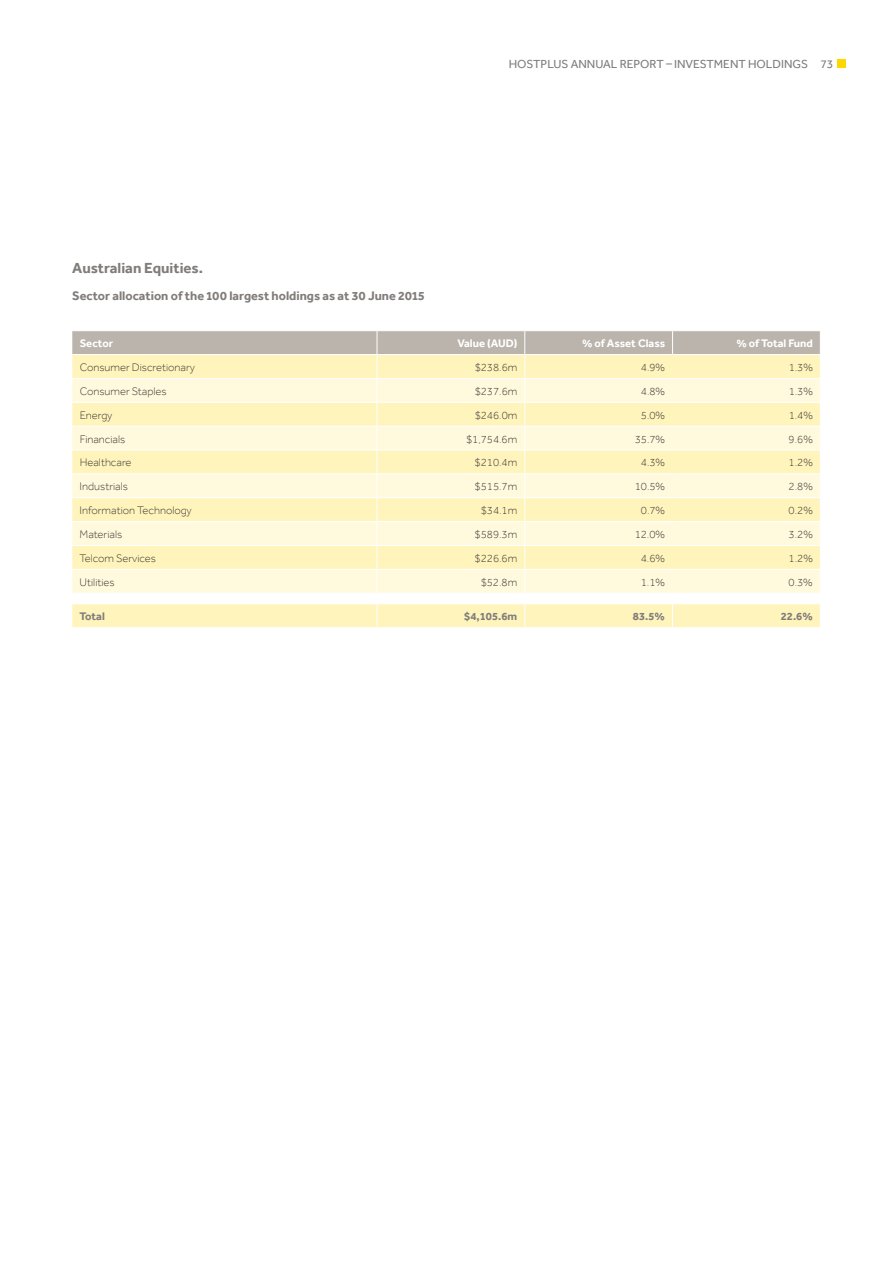
<style>
.page{position:relative;width:893px;height:1263px;background:#fff}
.page>*{position:absolute;margin:0;border:0;box-sizing:border-box;transform-origin:0 0}
.t1{font:700 15px "Effra";color:#7f7c7a}
.t2{font:700 12.75px "Effra";color:#7f7c7a}
.t3{font:12px "Effra";color:#7f7c7a}
.t4{font:300 11.25px "Effra";color:#413c38}
.t5{font:700 11.25px "Effra";color:#fff}
.t6{font:700 11.25px "Effra";color:#7f7c7a}
</style>
<div class="page">
<div style="left:838px;top:60px;width:8px;height:8px;background:#ffd700"></div>
<svg style="left:72px;top:331px;width:748px;height:296px;background:#f9f2cc"></svg>
<hr style="left:72px;top:354px;width:305px;height:1px;background:#fff">
<hr style="left:377px;top:354px;width:148px;height:1px;background:#fff">
<hr style="left:525px;top:354px;width:148px;height:1px;background:#fff">
<hr style="left:673px;top:354px;width:148px;height:1px;background:#fff">
<h1 class="t1" style="left:72px;top:259px;width:132px">Australian Equities.</h1>
<p class="t2" style="left:72px;top:288px;width:354px">Sector allocation of the 100 largest holdings as at 30 June 2015</p>
<p class="t3" style="left:509px;top:57px;width:193px">HOSTPLUS ANNUAL REPORT – INVESTMENT</p>
<p class="t3" style="left:748px;top:57px;width:9px">HOLD</p>
<p class="t3" style="left:781px;top:57px;width:54px">INGS 73</p>
<p class="t5" style="left:80px;top:336px;width:35px">Sector</p>
<p class="t5" style="left:457px;top:336px;width:62px">Value (AUD)</p>
<p class="t5" style="left:582px;top:336px;width:85px">% of Asset Class</p>
<p class="t5" style="left:736px;top:336px;width:78px">% of Total Fund</p>
<p class="t4" style="left:80px;top:361px;width:117px">Consumer Discretionary</p>
<p class="t4" style="left:475px;top:361px;width:44px">$238.6m</p>
<p class="t4" style="left:641px;top:361px;width:26px">4.9%</p>
<p class="t4" style="left:789px;top:361px;width:26px">1.3%</p>
<p class="t4" style="left:80px;top:385px;width:89px">Consumer Staples</p>
<p class="t4" style="left:475px;top:385px;width:44px">$237.6m</p>
<p class="t4" style="left:641px;top:385px;width:26px">4.8%</p>
<p class="t4" style="left:789px;top:385px;width:26px">1.3%</p>
<p class="t4" style="left:80px;top:409px;width:34px">Energy</p>
<p class="t4" style="left:475px;top:409px;width:44px">$246.0m</p>
<p class="t4" style="left:641px;top:409px;width:26px">5.0%</p>
<p class="t4" style="left:789px;top:409px;width:26px">1.4%</p>
<p class="t4" style="left:80px;top:432px;width:47px">Financials</p>
<p class="t4" style="left:466px;top:432px;width:53px">$1,754.6m</p>
<p class="t4" style="left:635px;top:432px;width:32px">35.7%</p>
<p class="t4" style="left:789px;top:432px;width:26px">9.6%</p>
<p class="t4" style="left:80px;top:456px;width:53px">Healthcare</p>
<p class="t4" style="left:475px;top:456px;width:44px">$210.4m</p>
<p class="t4" style="left:641px;top:456px;width:26px">4.3%</p>
<p class="t4" style="left:789px;top:456px;width:26px">1.2%</p>
<p class="t4" style="left:80px;top:480px;width:50px">Industrials</p>
<p class="t4" style="left:475px;top:480px;width:44px">$515.7m</p>
<p class="t4" style="left:635px;top:480px;width:32px">10.5%</p>
<p class="t4" style="left:789px;top:480px;width:26px">2.8%</p>
<p class="t4" style="left:80px;top:504px;width:114px">Information Technology</p>
<p class="t4" style="left:481px;top:504px;width:38px">$34.1m</p>
<p class="t4" style="left:641px;top:504px;width:26px">0.7%</p>
<p class="t4" style="left:789px;top:504px;width:26px">0.2%</p>
<p class="t4" style="left:80px;top:528px;width:44px">Materials</p>
<p class="t4" style="left:475px;top:528px;width:44px">$589.3m</p>
<p class="t4" style="left:635px;top:528px;width:32px">12.0%</p>
<p class="t4" style="left:789px;top:528px;width:26px">3.2%</p>
<p class="t4" style="left:80px;top:552px;width:78px">Telcom Services</p>
<p class="t4" style="left:475px;top:552px;width:44px">$226.6m</p>
<p class="t4" style="left:641px;top:552px;width:26px">4.6%</p>
<p class="t4" style="left:789px;top:552px;width:26px">1.2%</p>
<p class="t4" style="left:80px;top:576px;width:37px">Utilities</p>
<p class="t4" style="left:481px;top:576px;width:38px">$52.8m</p>
<p class="t4" style="left:641px;top:576px;width:26px">1.1%</p>
<p class="t4" style="left:789px;top:576px;width:26px">0.3%</p>
<p class="t6" style="left:80px;top:610px;width:27px">Total</p>
<p class="t6" style="left:464px;top:610px;width:54px">$4,105.6m</p>
<p class="t6" style="left:633px;top:610px;width:34px">83.5%</p>
<p class="t6" style="left:781px;top:610px;width:34px">22.6%</p>
</div>
